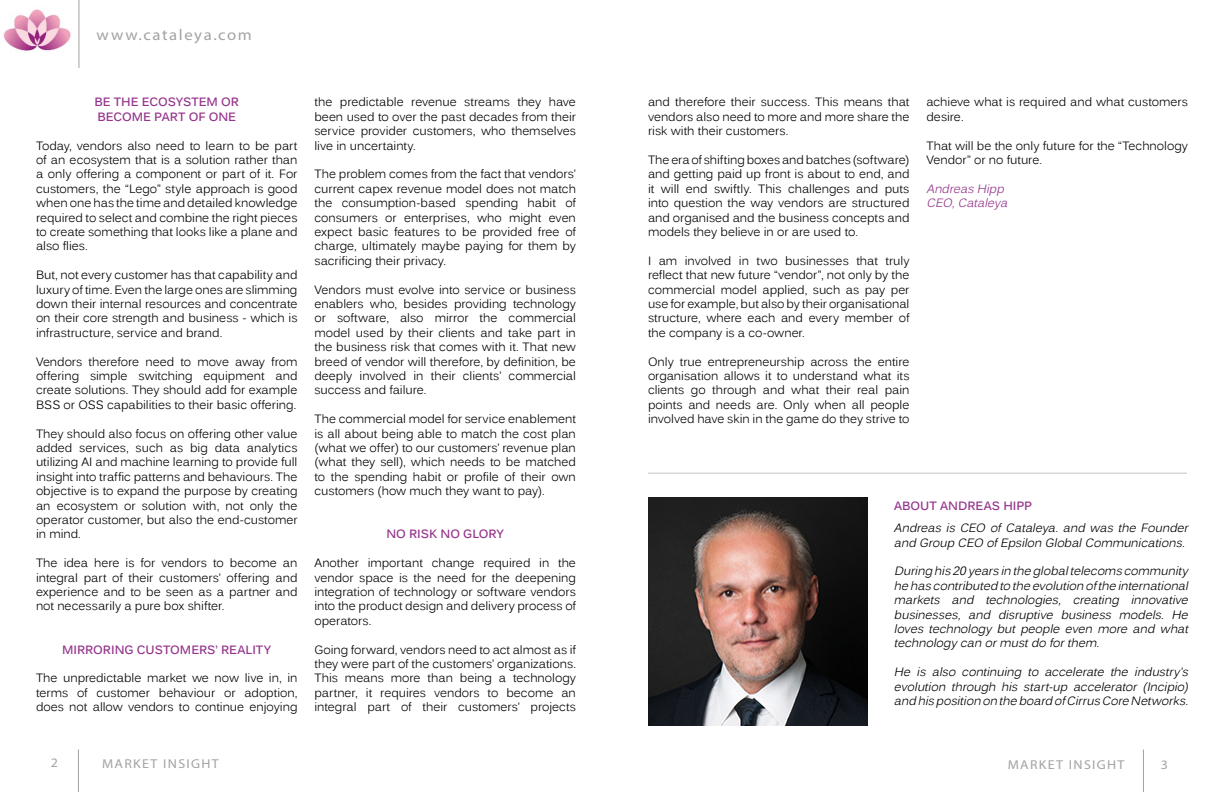
<style>
.page{position:relative;width:1224px;height:792px;background:#fff}
.page>*{position:absolute;margin:0;border:0;box-sizing:border-box;transform-origin:0 0}
.t1{font:15.5px "Myriad Pro";letter-spacing:.095em;color:#a3a3a3;scale:1.08 1}
.t2{font:12.9px "Myriad Pro";letter-spacing:.095em;color:#a3a3a3;scale:1.08 1}
.t3{font:12px/14.4px "Kalinga";letter-spacing:-.005em;color:#000;text-align:justify}
.t4{font:italic 12px/14.4px "Kalinga";color:#000;text-align:justify}
.t5{font:700 12px/14.4px "Kalinga";color:#95358c}
.t6{font:italic 12px/14.4px "Kalinga";color:#95358c}
</style>
<div class="page">
<hr style="left:78px;top:0;width:1px;height:68px;background:#a1a1a1">
<hr style="left:78px;top:750px;width:1px;height:42px;background:#a1a1a1">
<hr style="left:1143px;top:750px;width:1px;height:42px;background:#a1a1a1">
<img style="left:3px;top:9px;width:68px;height:42px">
<img style="left:648px;top:498px;width:220px;height:228px">
<hr style="left:648px;top:473px;width:539px;height:1px;background:#0a0301">
<p class="t1" style="left:97px;top:26px;width:145px">www.cataleya.com</p>
<p class="t5" style="left:94px;top:96px;width:146px">BE THE ECOSYSTEM OR<br>BECOME PART OF ONE</p>
<p class="t3" style="left:36px;top:139px;width:263px">Today, vendors also need to learn to be part of an ecosystem that is a solution rather than a only offering a component or part of it. For customers, the “Lego” style approach is good when one has the time and detailed knowledge required to select and combine the right pieces to create something that looks like a plane and also flies.</p>
<p class="t3" style="left:36px;top:268px;width:263px">But, not every customer has that capability and luxury of time. Even the large ones are slimming down their internal resources and concentrate on their core strength and business - which is infrastructure, service and brand.</p>
<p class="t3" style="left:36px;top:355px;width:263px">Vendors therefore need to move away from offering simple switching equipment and create solutions. They should add for example BSS or OSS capabilities to their basic offering.</p>
<p class="t3" style="left:36px;top:427px;width:263px">They should also focus on offering other value added services, such as big data analytics utilizing AI and machine learning to provide full insight into traffic patterns and behaviours. The objective is to expand the purpose by creating an ecosystem or solution with, not only the operator customer, but also the end-customer in mind.</p>
<p class="t3" style="left:36px;top:556px;width:263px">The idea here is for vendors to become an integral part of their customers’ offering and experience and to be seen as a partner and not necessarily a pure box shifter.</p>
<p class="t5" style="left:62px;top:643px;width:211px">MIRRORING CUSTOMERS’ REALITY</p>
<p class="t3" style="left:36px;top:671px;width:263px">The unpredictable market we now live in, in terms of customer behaviour or adoption, does not allow vendors to continue enjoying</p>
<p class="t3" style="left:314px;top:95px;width:263px">the predictable revenue streams they have been used to over the past decades from their service provider customers, who themselves live in uncertainty.</p>
<p class="t3" style="left:314px;top:167px;width:263px">The problem comes from the fact that vendors’ current capex revenue model does not match the consumption-based spending habit of consumers or enterprises, who might even expect basic features to be provided free of charge, ultimately maybe paying for them by sacrificing their privacy.</p>
<p class="t3" style="left:314px;top:283px;width:263px">Vendors must evolve into service or business enablers who, besides providing technology or software, also mirror the commercial model used by their clients and take part in the business risk that comes with it. That new breed of vendor will therefore, by definition, be deeply involved in their clients’ commercial success and failure.</p>
<p class="t3" style="left:314px;top:412px;width:263px">The commercial model for service enablement is all about being able to match the cost plan (what we offer) to our customers’ revenue plan (what they sell), which needs to be matched to the spending habit or profile of their own customers (how much they want to pay).</p>
<p class="t5" style="left:386px;top:528px;width:119px">NO RISK NO GLORY</p>
<p class="t3" style="left:314px;top:556px;width:263px">Another important change required in the vendor space is the need for the deepening integration of technology or software vendors into the product design and delivery process of operators.</p>
<p class="t3" style="left:314px;top:643px;width:263px">Going forward, vendors need to act almost as if they were part of the customers’ organizations.<br>This means more than being a technology partner, it requires vendors to become an integral part of their customers’ projects</p>
<p class="t3" style="left:648px;top:95px;width:263px">and therefore their success. This means that vendors also need to more and more share the risk with their customers.</p>
<p class="t3" style="left:648px;top:153px;width:263px">The era of shifting boxes and batches (software) and getting paid up front is about to end, and it will end swiftly. This challenges and puts into question the way vendors are structured and organised and the business concepts and models they believe in or are used to.</p>
<p class="t3" style="left:648px;top:254px;width:263px">I am involved in two businesses that truly reflect that new future “vendor”, not only by the commercial model applied, such as pay per use for example, but also by their organisational structure, where each and every member of the company is a co-owner.</p>
<p class="t3" style="left:648px;top:355px;width:263px">Only true entrepreneurship across the entire organisation allows it to understand what its clients go through and what their real pain points and needs are. Only when all people involved have skin in the game do they strive to</p>
<p class="t3" style="left:926px;top:95px;width:263px">achieve what is required and what customers desire.</p>
<p class="t3" style="left:926px;top:139px;width:263px">That will be the only future for the “Technology<br>Vendor” or no future.</p>
<p class="t6" style="left:926px;top:182px;width:85px">Andreas Hipp<br>CEO,Cataleya</p>
<p class="t5" style="left:894px;top:499px;width:140px">ABOUT ANDREAS HIPP</p>
<p class="t4" style="left:894px;top:521px;width:299px">Andreas is CEO of Cataleya. and was the Founder and Group CEO ofEpsilon GlobalCommunications.</p>
<p class="t4" style="left:894px;top:564px;width:299px">During his 20 years in the globaltelecoms community he has contributed to the evolution ofthe international markets and technologies, creating innovative businesses, and disruptive business models. He loves technology but people even more and what technology can ormustdo forthem.</p>
<p class="t4" style="left:894px;top:665px;width:299px">He is also continuing to accelerate the industry’s evolution through his start-up accelerator (Incipio) and his position on the board ofCirrus Core Networks.</p>
<p class="t2" style="left:51px;top:755px;width:8px">2</p>
<p class="t2" style="left:102px;top:755px;width:110px">MARKET INSIGHT</p>
<p class="t2" style="left:1008px;top:756px;width:110px">MARKET INSIGHT</p>
<p class="t2" style="left:1161px;top:756px;width:8px">3</p>
</div>
